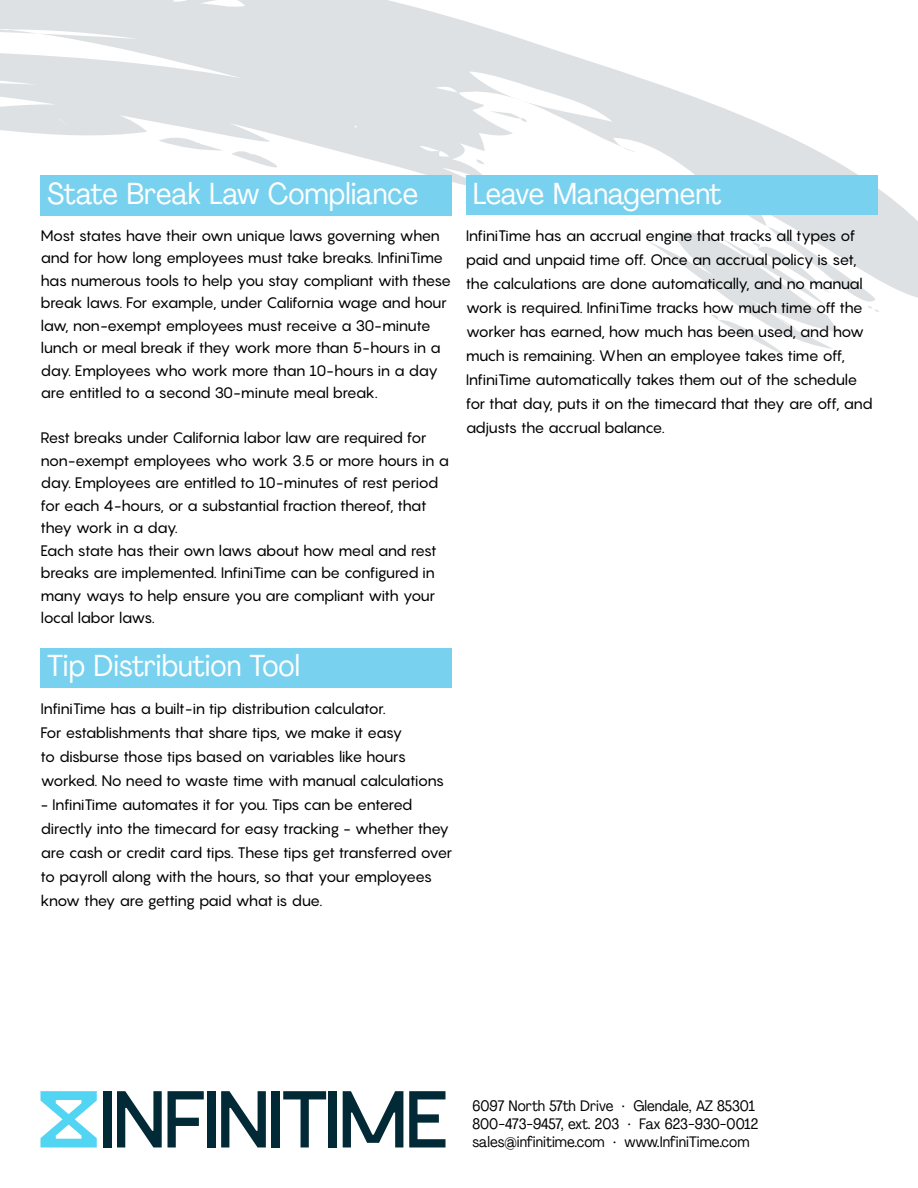
<style>
.page{position:relative;width:918px;height:1188px;background:#fff}
.page>*{position:absolute;margin:0;border:0;box-sizing:border-box;transform-origin:0 0}
.t1{font:condensed 30px "Agrandir";color:#fff}
.t2{font:15px/24px "Pangram";letter-spacing:-.06em;color:#000}
.t3{font:condensed 15px/18px "Agrandir";color:#000}
</style>
<div class="page">
<svg style="left:0;top:0;width:918px;height:298px"></svg>
<svg style="left:0;top:83px;width:30px;height:5px"></svg>
<svg style="left:231px;top:139px;width:91px;height:37px"></svg>
<svg style="left:331px;top:151px;width:3px;height:11px"></svg>
<svg style="left:474px;top:159px;width:18px;height:13px"></svg>
<svg style="left:489px;top:111px;width:45px;height:17px"></svg>
<svg style="left:147px;top:133px;width:77px;height:18px"></svg>
<svg style="left:646px;top:215px;width:233px;height:140px"></svg>
<div style="left:103px;top:1091px;width:8px;height:56px;background:#012936"></div>
<svg style="left:117px;top:1091px;width:45px;height:56px"></svg>
<svg style="left:168px;top:1091px;width:36px;height:56px"></svg>
<div style="left:207px;top:1091px;width:8px;height:56px;background:#012936"></div>
<svg style="left:221px;top:1091px;width:45px;height:56px"></svg>
<div style="left:272px;top:1091px;width:8px;height:56px;background:#012936"></div>
<svg style="left:283px;top:1091px;width:43px;height:56px"></svg>
<div style="left:329px;top:1091px;width:8px;height:56px;background:#012936"></div>
<svg style="left:343px;top:1091px;width:60px;height:56px"></svg>
<svg style="left:409px;top:1091px;width:37px;height:56px"></svg>
<svg style="left:40px;top:1091px;width:57px;height:56px"></svg>
<div style="left:40px;top:648px;width:412px;height:40px;background:#78d2ef"></div>
<div style="left:466px;top:176px;width:412px;height:39px;background:#78d2ef"></div>
<div style="left:40px;top:176px;width:412px;height:40px;background:#78d2ef"></div>
<h1 class="t1" style="left:48px;top:175px;width:372px">State Break Law Compliance</h1>
<h1 class="t1" style="left:473px;top:175px;width:250px">Leave Management</h1>
<p class="t2" style="left:40px;top:224px;width:412px;line-height:22.5px">Most states have their own unique laws governing when and for how long employees must take breaks. InfiniTime has numerous tools to help you stay compliant with these break laws. For example, under California wage and hour law, non-exempt employees must receive a 30-minute lunch or meal break if they work more than 5-hours in a day. Employees who work more than 10-hours in a day are entitled to a second 30-minute meal break.</p>
<p class="t2" style="left:40px;top:426px;width:410px;line-height:22.5px">Rest breaks under California labor law are required for non-exempt employees who work 3.5 or more hours in a day. Employees are entitled to 10-minutes of rest period for each 4-hours, or a substantial fraction thereof, that they work in a day.<br>Each state has their own laws about how meal and rest breaks are implemented. InfiniTime can be configured in many ways to help ensure you are compliant with your local labor laws.</p>
<h1 class="t1" style="left:48px;top:647px;width:254px">Tip Distribution Tool</h1>
<p class="t2" style="left:40px;top:696px;width:405px">InfiniTime has a built-in tip distribution calculator.<br>For establishments that share tips, we make it easy<br>to disburse those tips based on variables like hours worked. No need to waste time with manual calculations</p>
<p class="t2" style="left:40px;top:792px;width:413px">- InfiniTime automates it for you. Tips can be entered directly into the timecard for easy tracking - whether they are cash or credit card tips. These tips get transferred over to payroll along with the hours, so that your employees know they are getting paid what is due.</p>
<p class="t2" style="left:466px;top:223px;width:408px">InfiniTime has an accrual engine that tracks all types of paid and unpaid time off. Once an accrual policy is set, the calculations are done automatically, and no manual work is required. InfiniTime tracks how much time off the worker has earned, how much has been used, and how much is remaining. When an employee takes time off, InfiniTime automatically takes them out of the schedule for that day, puts it on the timecard that they are off, and adjusts the accrual balance.</p>
<p class="t3" style="left:472px;top:1096px;width:287px">6097 North 57th Drive • Glendale, AZ 85301<br>800-473-9457, ext. 203 • Fax 623-930-0012 sales@infinitime.com • www.InfiniTime.com</p>
</div>
